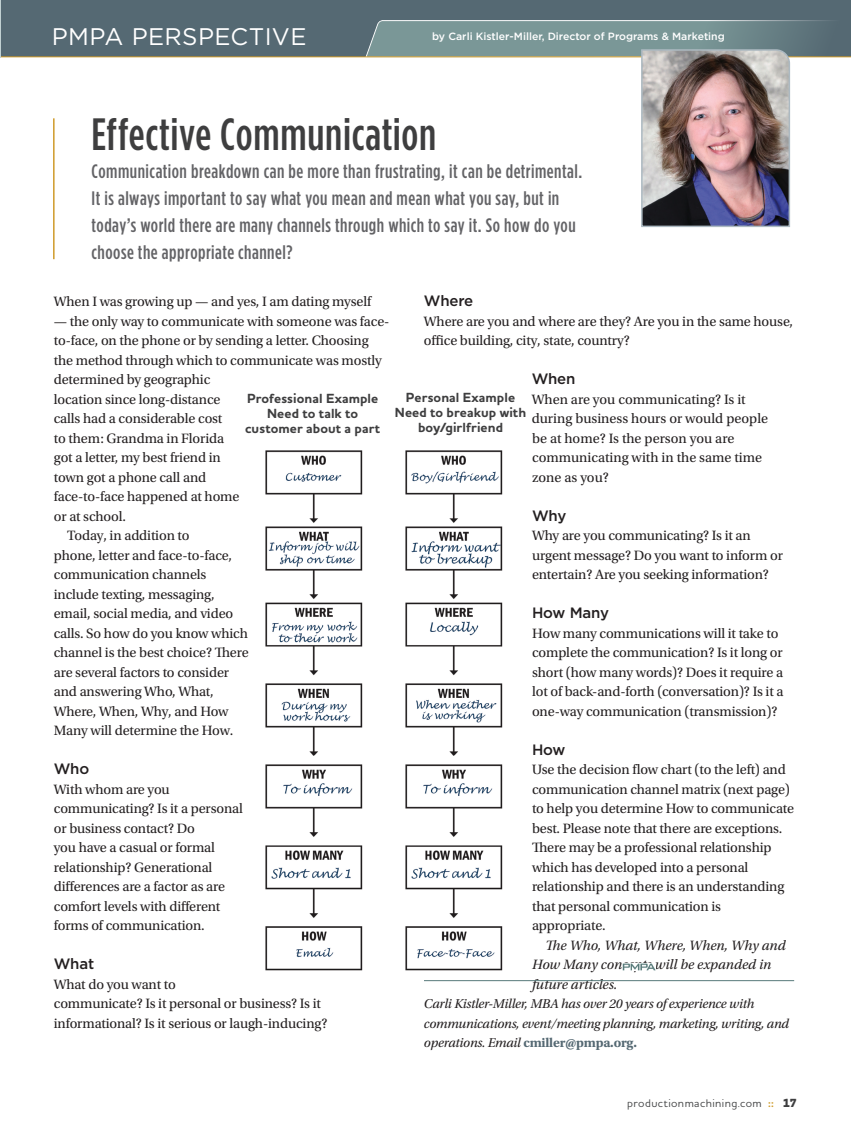
<style>
.page{position:relative;width:851px;height:1134px;background:#fff}
.page>*{position:absolute;margin:0;border:0;box-sizing:border-box;transform-origin:0 0}
._01_TItle_-_Short{font:500 45.3px "Gotham Condensed";letter-spacing:.015em;color:#3e3e3f}
._00_Header__Article{font:24px "Gotham";letter-spacing:.015em;color:#fff}
._02-DECK{font:500 19.5px/27px "Gotham Condensed";letter-spacing:.025em;color:#636366}
._05-Subheading{font:500 15px "Gotham";letter-spacing:-.015em;color:#231f20}
._04_Body-No-Indent{font:14.25px/19.5px "Utopia Std";letter-spacing:-.01em;color:#231f20}
._04_Body-No-Indent-1{font:14.25px/19.5px "Utopia Std";letter-spacing:-.01em;color:#231f20}
._04-Body_Mstr{font:14.25px/19.5px "Utopia Std";letter-spacing:-.01em;color:#231f20}
._04-Body_Mstr-2{font:italic 14.25px/19.5px "Utopia Std";color:#231f20}
._09_Reference_Closin{font:italic 13.5px/19.5px "Utopia Std";letter-spacing:-.015em;color:#231f20}
._08_PhotoCaption{font:700 13.5px/15px "Houschka Pro";letter-spacing:.005em;color:#3e3e3f;text-align:center}
.t1{font:500 11.25px "Houschka Pro";letter-spacing:.04em;color:#454647}
.t2{font:500 10.5px "Gotham";color:#fff}
.s1{font-weight:700;font-style:normal;color:#556973}
.s2{font-weight:700;font-size:10.5px;color:#cf9b2a}
.s3{font-weight:800;font-size:12px;color:#3e3e3f}
</style>
<div class="page">
<div style="left:0;top:0;width:850px;height:57px;background:#556973"></div>
<hr style="left:0;top:56px;width:850px;height:1px;background:#cf9b2a">
<hr style="left:53px;top:118px;width:2px;height:141px;background:#cf9b2a">
<svg style="left:364px;top:20px;width:478px;height:207px"></svg>
<hr style="left:0;top:0;width:1px;height:57px;background:#c1d1d2">
<img style="left:265px;top:450px;width:98px;height:521px">
<img style="left:405px;top:450px;width:98px;height:521px">
<hr style="left:424px;top:980px;width:370px;height:1px;background:#587a7b">
<img style="left:622px;top:964px;width:33px;height:6px">
<p class="_00_Header__Article" style="left:52px;top:21px;width:256px">PMPA PERSPECTIVE</p>
<p class="t2" style="left:432px;top:29px;width:294px">by Carli Kistler-Miller, Director of Programs &amp; Marketing</p>
<p class="_01_TItle_-_Short" style="left:92px;top:108px;width:346px">Effective Communication</p>
<p class="_02-DECK" style="left:92px;top:157px;width:492px">Communication breakdown can be more than frustrating, it can be detrimental.<br>It is always important to say what you mean and mean what you say, but in today’s world there are many channels through which to say it. So how do you choose the appropriate channel?</p>
<p class="_05-Subheading" style="left:424px;top:291px;width:51px">Where</p>
<p class="_04_Body-No-Indent" style="left:424px;top:311px;width:370px">Where are you and where are they? Are you in the same house, office building, city, state, country?</p>
<p class="_05-Subheading" style="left:531px;top:369px;width:45px">When</p>
<p class="_04_Body-No-Indent" style="left:531px;top:389px;width:238px">When are you communicating? Is it during business hours or would people be at home? Is the person you are communicating with in the same time zone as you?</p>
<p class="_05-Subheading" style="left:532px;top:505px;width:36px">Why</p>
<p class="_04_Body-No-Indent" style="left:532px;top:526px;width:252px">Why are you communicating? Is it an urgent message? Do you want to inform or entertain? Are you seeking information?</p>
<p class="_05-Subheading" style="left:532px;top:603px;width:79px">How Many</p>
<p class="_04_Body-No-Indent" style="left:532px;top:623px;width:253px">How many communications will it take to complete the communication? Is it long or short (how many words)? Does it require a lot of back-and-forth (conversation)? Is it a one-way communication (transmission)?</p>
<p class="_05-Subheading" style="left:532px;top:739px;width:35px">How</p>
<p class="_04_Body-No-Indent" style="left:532px;top:760px;width:263px">Use the decision flow chart (to the left) and communication channel matrix (next page) to help you determine How to communicate best. Please note that there are exceptions.<br>There may be a professional relationship which has developed into a personal relationship and there is an understanding that personal communication is appropriate.</p>
<p class="_04-Body_Mstr-2" style="left:532px;top:935px;width:255px;text-indent:14px">The Who, What, Where, When, Why and<br>How Many concepts will be expanded in future articles.</p>
<p class="_04_Body-No-Indent-1" style="left:54px;top:292px;width:319px">When I was growing up — and yes, I am dating myself</p>
<p class="_04_Body-No-Indent-1" style="left:54px;top:311px;width:337px">— the only way to communicate with someone was face&shy;to-face, on the phone or by sending a letter. Choosing the method through which to communicate was mostly determined by geographic<br>location since long-distance<br>calls had a considerable cost<br>to them: Grandma in Florida<br>got a letter, my best friend in<br>town got a phone call and<br>face-to-face happened at home<br>or at school.</p>
<p class="_04-Body_Mstr" style="left:54px;top:526px;width:196px;text-indent:14px">Today, in addition to<br>phone, letter and face-to-face, communication channels include texting, messaging, email, social media, and video calls. So how do you know which channel is the best choice? There are several factors to consider and answering Who, What,<br>Where, When, Why, and How<br>Many will determine the How.</p>
<p class="_05-Subheading" style="left:54px;top:759px;width:37px">Who</p>
<p class="_04_Body-No-Indent" style="left:54px;top:779px;width:191px">With whom are you communicating? Is it a personal or business contact? Do<br>you have a casual or formal relationship? Generational differences are a factor as are comfort levels with different forms of communication.</p>
<p class="_05-Subheading" style="left:54px;top:954px;width:42px">What</p>
<p class="_04_Body-No-Indent" style="left:54px;top:974px;width:275px">What do you want to<br>communicate? Is it personal or business? Is it informational? Is it serious or laugh-inducing?</p>
<p class="_08_PhotoCaption" style="left:406px;top:390px;width:111px">Personal Example</p>
<p class="_08_PhotoCaption" style="left:395px;top:405px;width:133px">Need to breakup with</p>
<p class="_08_PhotoCaption" style="left:418px;top:420px;width:87px">boy/girlfriend</p>
<p class="_08_PhotoCaption" style="left:247px;top:391px;width:133px">Professional Example</p>
<p class="_08_PhotoCaption" style="left:245px;top:406px;width:137px">Need to talk to customer about a part</p>
<p class="_09_Reference_Closin" style="left:424px;top:994px;width:366px">Carli Kistler-Miller, MBA has over 20 years of experience with communications, event/meeting planning, marketing, writing, and operations. Email <span class="s1">cmiller@pmpa.org.</span></p>
<p class="t1" style="left:627px;top:1096px;width:171px">productionmachining.com <span class="s2">::</span> <span class="s3">17</span></p>
</div>
